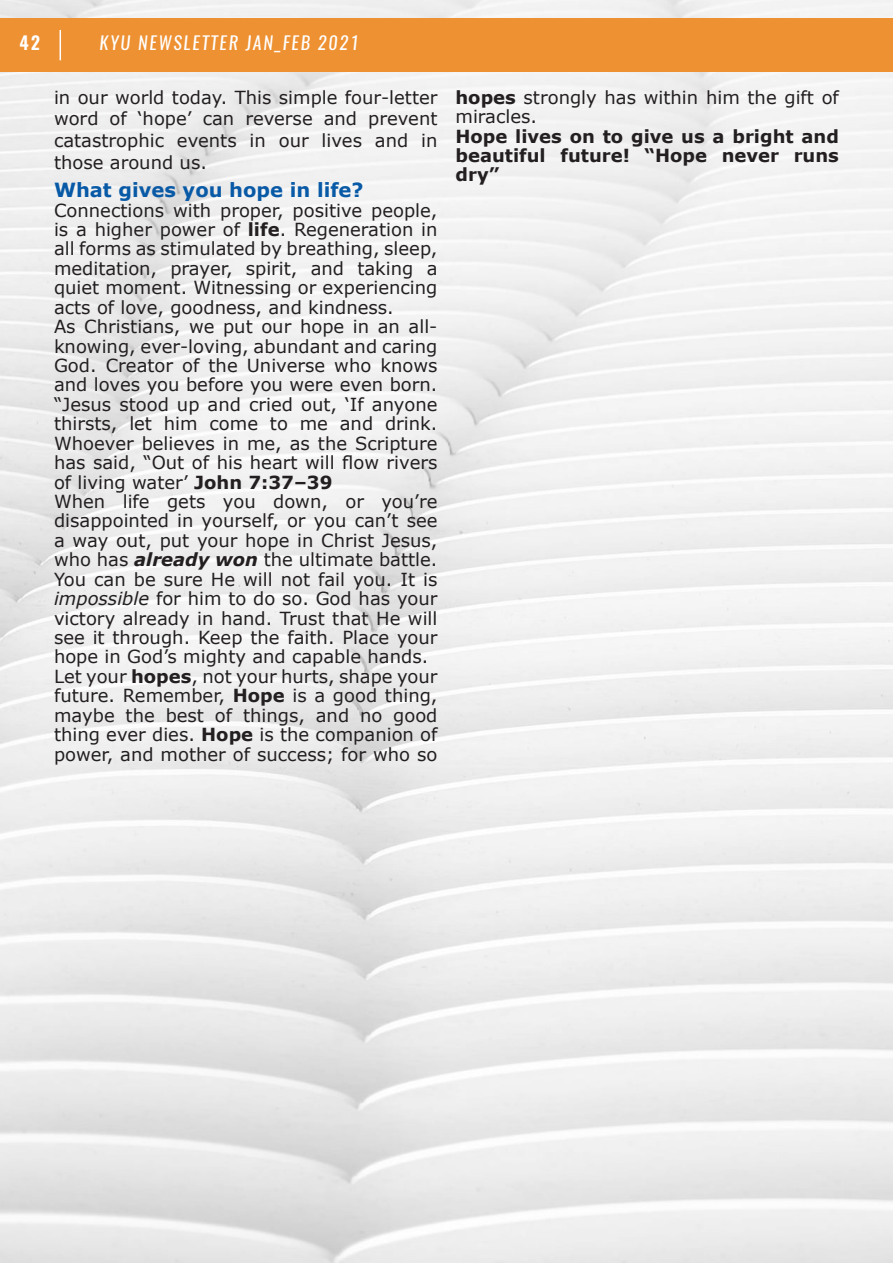
<style>
.page{position:relative;width:893px;height:1263px;background:#fff}
.page>*{position:absolute;margin:0;border:0;box-sizing:border-box;transform-origin:0 0}
.t1{font:700 19.5px "Verdana";color:#0859a6}
.Normal__Web{font:18px/19.4px "Verdana";color:#231f20;text-align:justify}
.t2{font:700 18px/19.5px "Verdana";color:#231f20;text-align:justify}
.t3{font:italic 18px "Oswald";letter-spacing:.1em;color:#fff}
.t4{font:600 18px "Oswald";color:#fff}
.s1{font-weight:700}
.s2{font-weight:700;font-style:italic}
.s3{font-style:italic}
</style>
<div class="page">
<div style="left:0;top:18px;width:893px;height:54px;background:#ee9132"></div>
<hr style="left:60px;top:30px;width:1px;height:30px;background:#fff">
<p class="t4" style="left:20px;top:30px;width:22px">42</p>
<p class="t3" style="left:99px;top:30px;width:261px">KYU NEWSLETTER JAN_FEB 2021</p>
<p class="Normal__Web" style="left:54px;top:86px;width:385px;line-height:21.6px">in our world today. This simple four-letter word of ‘hope’ can reverse and prevent catastrophic events in our lives and in those around us.</p>
<p class="t1" style="left:54px;top:176px;width:311px">What gives you hope in life?</p>
<p class="Normal__Web" style="left:54px;top:200px;width:385px">Connections with proper, positive people, is a higher power of <span class="s1">life</span>. Regeneration in all forms as stimulated by breathing, sleep, meditation, prayer, spirit, and taking a quiet moment. Witnessing or experiencing acts of love, goodness, and kindness.</p>
<p class="Normal__Web" style="left:54px;top:317px;width:385px">As Christians, we put our hope in an all&shy;knowing, ever-loving, abundant and caring God. Creator of the Universe who knows and loves you before you were even born. “Jesus stood up and cried out, ‘If anyone thirsts, let him come to me and drink.<br>Whoever believes in me, as the Scripture has said, “Out of his heart will flow rivers of living water’ <span class="s1">John 7:37–39</span></p>
<p class="Normal__Web" style="left:54px;top:492px;width:385px">When life gets you down, or you’re disappointed in yourself, or you can’t see a way out, put your hope in Christ Jesus, who has <span class="s2">already won</span> the ultimate battle.<br>You can be sure He will not fail you. It is <span class="s3">impossible</span> for him to do so. God has your victory already in hand. Trust that He will see it through. Keep the faith. Place your hope in God’s mighty and capable hands.</p>
<p class="Normal__Web" style="left:54px;top:666px;width:385px">Let your <span class="s1">hopes</span>, not your hurts, shape your future. Remember, <span class="s1">Hope</span> is a good thing, maybe the best of things, and no good thing ever dies. <span class="s1">Hope</span> is the companion of power, and mother of success; for who so</p>
<p class="Normal__Web" style="left:455px;top:87px;width:385px"><span class="s1">hopes</span> strongly has within him the gift of miracles.</p>
<p class="t2" style="left:455px;top:126px;width:385px">Hope lives on to give us a bright and beautiful future! “Hope never runs dry”</p>
</div>
